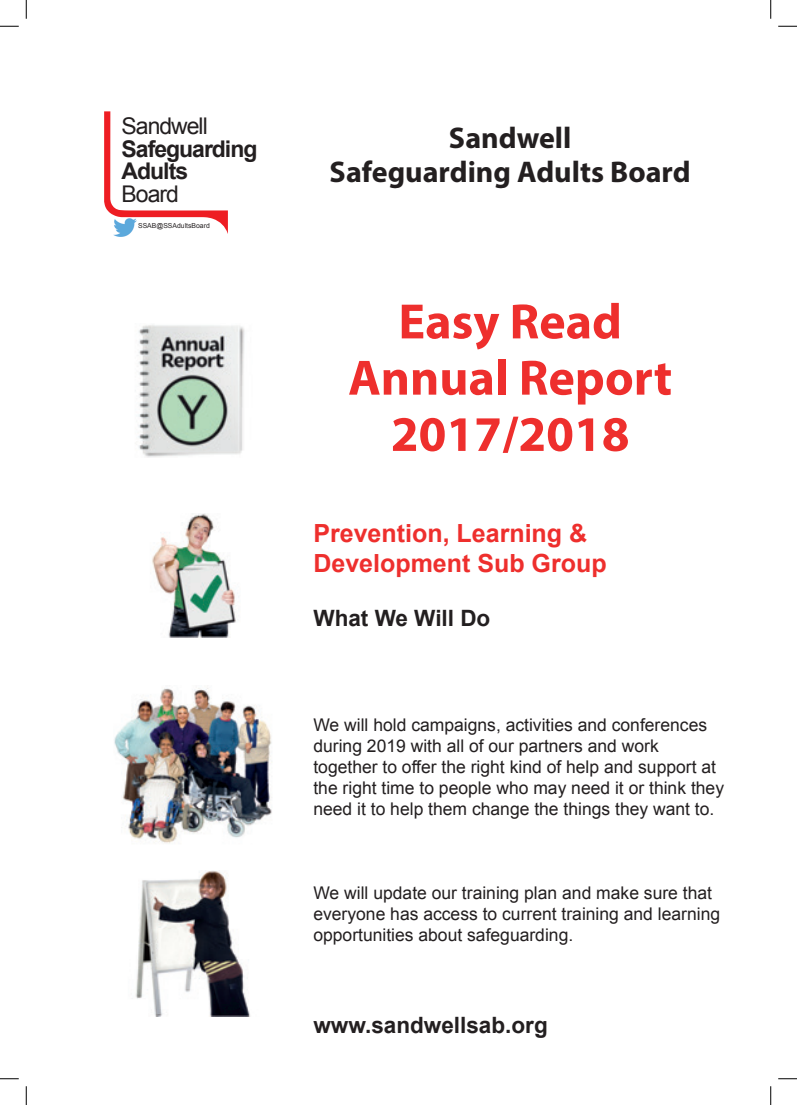
<style>
.page{position:relative;width:797px;height:1105px;background:#fff}
.page>*{position:absolute;margin:0;border:0;box-sizing:border-box;transform-origin:0 0}
.t1{font:700 50px/56.2px "Myriad Pro";color:#ee2f2d;text-align:center}
.t2{font:700 30px/33.8px "Myriad Pro";color:#231f20;text-align:center}
.t3{font:700 25px/30px "Arial";color:#ee2f2d}
.t4{font:700 23px/22.8px "Arial";letter-spacing:-.045em;color:#231f20}
.t5{font:23px "Arial";letter-spacing:-.045em;color:#231f20}
.t6{font:700 22.5px "Arial";color:#231f20}
.t7{font:17.5px/21px "Arial";color:#231f20}
.t8{font:6.88px "Arial";color:#231f20}
</style>
<div class="page">
<img style="left:114px;top:234px;width:15px;height:3px">
<svg style="left:104px;top:111px;width:124px;height:123px"></svg>
<img style="left:138px;top:325px;width:107px;height:133px">
<img style="left:152px;top:513px;width:87px;height:124px">
<img style="left:114px;top:688px;width:158px;height:156px">
<img style="left:135px;top:870px;width:116px;height:147px">
<svg style="left:0;top:25px;width:19px;height:2px"></svg>
<svg style="left:778px;top:25px;width:19px;height:2px"></svg>
<svg style="left:0;top:1078px;width:19px;height:1px"></svg>
<svg style="left:778px;top:1078px;width:19px;height:1px"></svg>
<svg style="left:25px;top:0;width:2px;height:19px"></svg>
<svg style="left:25px;top:1086px;width:2px;height:19px"></svg>
<svg style="left:770px;top:0;width:1px;height:19px"></svg>
<svg style="left:770px;top:1086px;width:1px;height:19px"></svg>
<h3 class="t5" style="left:122px;top:111px;width:88px">Sandwell</h3>
<h3 class="t4" style="left:122px;top:138px;width:137px">Safeguarding<br>Adults</h3>
<h3 class="t5" style="left:122px;top:179px;width:59px">Board</h3>
<p class="t8" style="left:138px;top:221px;width:73px">SSAB@SSAdultsBoard</p>
<h2 class="t2" style="left:329px;top:120px;width:362px">Sandwell<br>Safeguarding Adults Board</h2>
<h1 class="t1" style="left:348px;top:292px;width:325px">Easy Read<br>Annual Report<br>2017/2018</h1>
<h3 class="t3" style="left:313px;top:519px;width:295px">Prevention, Learning &amp;<br>Development Sub Group</h3>
<p class="t6" style="left:313px;top:604px;width:178px">What We Will Do</p>
<p class="t7" style="left:313px;top:715px;width:412px">We will hold campaigns, activities and conferences during 2019 with all of our partners and work together to offer the right kind of help and support at the right time to people who may need it or think they need it to help them change the things they want to.</p>
<p class="t7" style="left:313px;top:883px;width:408px">We will update our training plan and make sure that everyone has access to current training and learning opportunities about safeguarding.</p>
<p class="t6" style="left:313px;top:1010px;width:236px">www.sandwellsab.org</p>
</div>
